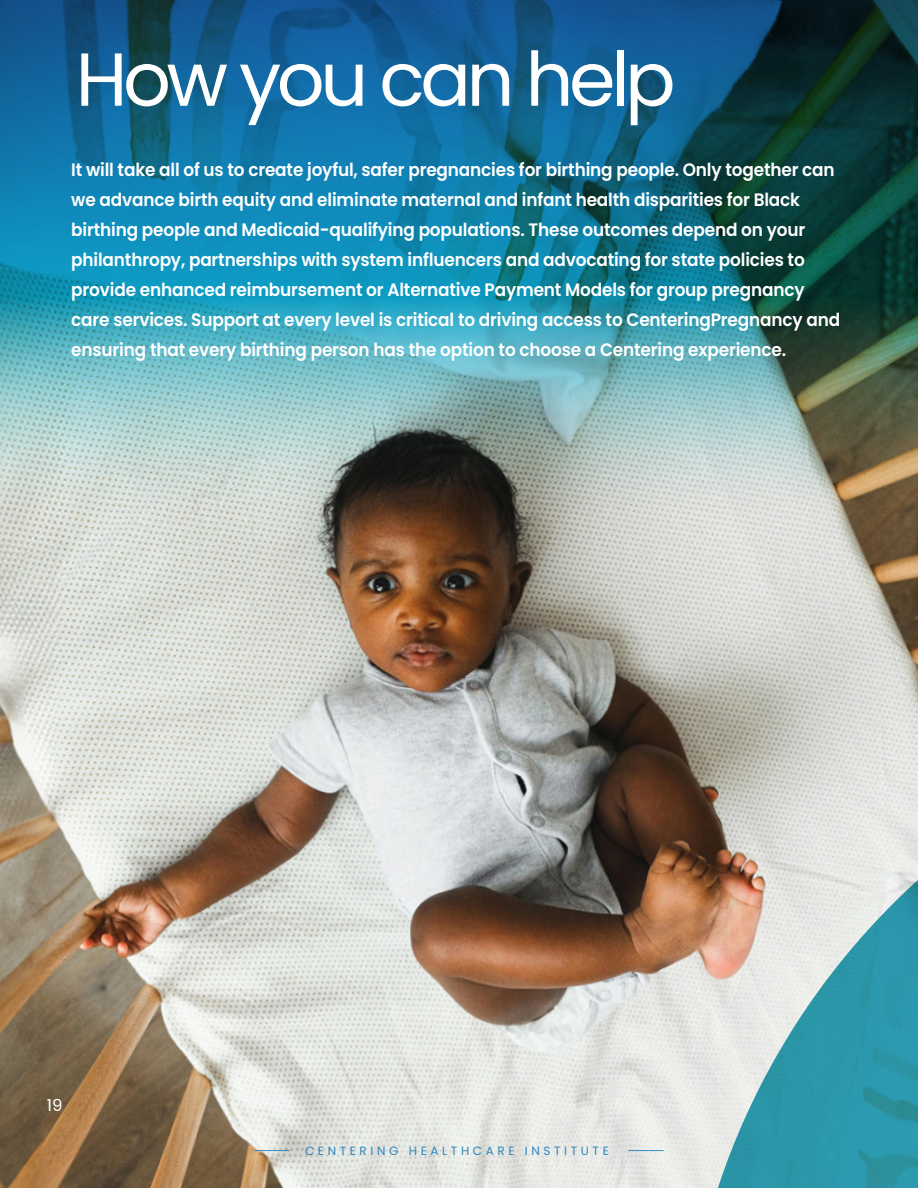
<style>
.page{position:relative;width:918px;height:1188px;background:#fff}
.page>*{position:absolute;margin:0;border:0;box-sizing:border-box;transform-origin:0 0}
.t1{font:75px "Poppins";letter-spacing:-.06em;color:#fff}
.t2{font:600 18px/30px "Poppins";letter-spacing:-.01em;color:#fff;scale:.94 1}
.t3{font:16.5px "Poppins";color:#fff}
.t4{font:12px "Poppins";letter-spacing:.3em;color:#2e87bd;scale:4 1}
</style>
<div class="page">
<img style="left:0;top:526px;width:918px;height:662px">
<img style="left:0;top:0;width:918px;height:526px">
<svg style="left:682px;top:693px;width:236px;height:495px;background:#9ebbbb"></svg>
<h1 class="t1" style="left:76px;top:36px;width:602px">How you can help</h1>
<p class="t2" style="left:71px;top:155px;width:820px">It will take all of us to create joyful, safer pregnancies for birthing people. Only together can we advance birth equity and eliminate maternal and infant health disparities for Black birthing people and Medicaid-qualifying populations. These outcomes depend on your philanthropy, partnerships with system influencers and advocating for state policies to provide enhanced reimbursement or Alternative Payment Models for group pregnancy care services. Support at every level is critical to driving access to CenteringPregnancy and ensuring that every birthing person has the option to choose a Centering experience.</p>
<p class="t3" style="left:47px;top:1095px;width:17px">19</p>
<p class="t4" style="left:251px;top:1144px;width:91px">— CENTERING HEALTHCARE INSTITUTE</p>
<p class="t4" style="left:625px;top:1144px;width:12px">—</p>
</div>
